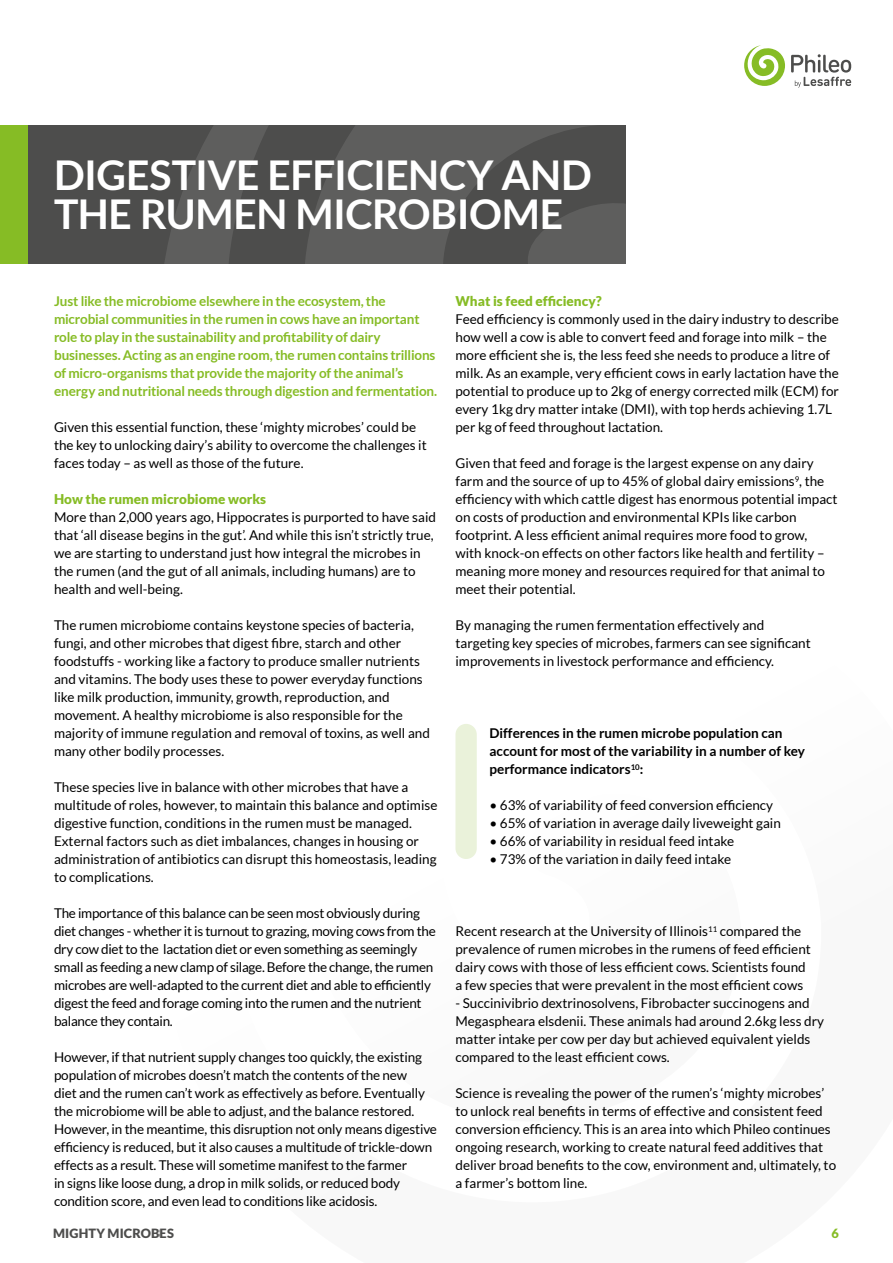
<style>
.page{position:relative;width:893px;height:1263px;background:#fff}
.page>*{position:absolute;margin:0;border:0;box-sizing:border-box;transform-origin:0 0}
.t1{font:700 41.1px/38.4px "Lato";letter-spacing:-.01em;color:#fff}
.t2{font:13.5px/18px "Lato";color:#000}
.t3{font:13.5px/18px "Lato";letter-spacing:-.02em;color:#000}
.t4{font:700 13.5px/18px "Lato";letter-spacing:-.01em;color:#86bc25}
.t5{font:700 13.5px/18px "Lato";color:#000}
.t6{font:900 13.5px "Lato";color:#86bc25}
.t7{font:900 12.75px "Lato";letter-spacing:.01em;color:#4d4d4c}
.t8{font:900 12.75px "Lato";color:#86bc25}
</style>
<div class="page">
<div style="left:0;top:126px;width:625px;height:138px;background:#4d4d4c"></div>
<svg style="left:164px;top:126px;width:461px;height:138px;fill:#5e5e5d"></svg>
<div style="left:0;top:125px;width:27px;height:139px;background:#86bc25"></div>
<svg style="left:744px;top:45px;width:41px;height:41px"></svg>
<svg style="left:791px;top:54px;width:60px;height:33px"></svg>
<div style="left:455px;top:724px;width:22px;height:135px;background:#eaf2da;border-radius:11px"></div>
<h1 class="t1" style="left:54px;top:156px;width:539px">DIGESTIVE EFFICIENCY AND<br>THE RUMEN MICROBIOME</h1>
<p class="t4" style="left:54px;top:292px;width:385px">Just like the microbiome elsewhere in the ecosystem, the microbial communities in the rumen in cows have an important role to play in the sustainability and profitability of dairy businesses. Acting as an engine room, the rumen contains trillions of micro-organisms that provide the majority of the animal’s energy and nutritional needs through digestion and fermentation.</p>
<p class="t2" style="left:54px;top:418px;width:374px">Given this essential function, these ‘mighty microbes’ could be the key to unlocking dairy’s ability to overcome the challenges it faces today – as well as those of the future.</p>
<p class="t6" style="left:54px;top:491px;width:214px">How the rumen microbiome works</p>
<p class="t2" style="left:54px;top:508px;width:383px">More than 2,000 years ago, Hippocrates is purported to have said that ‘all disease begins in the gut’. And while this isn’t strictly true, we are starting to understand just how integral the microbes in the rumen (and the gut of all animals, including humans) are to health and well-being.</p>
<p class="t2" style="left:54px;top:616px;width:377px">The rumen microbiome contains keystone species of bacteria, fungi, and other microbes that digest fibre, starch and other foodstuffs - working like a factory to produce smaller nutrients and vitamins. The body uses these to power everyday functions like milk production, immunity, growth, reproduction, and movement. A healthy microbiome is also responsible for the majority of immune regulation and removal of toxins, as well and many other bodily processes.</p>
<p class="t2" style="left:54px;top:778px;width:385px">These species live in balance with other microbes that have a multitude of roles, however, to maintain this balance and optimise digestive function, conditions in the rumen must be managed.<br>External factors such as diet imbalances, changes in housing or administration of antibiotics can disrupt this homeostasis, leading to complications.</p>
<p class="t3" style="left:54px;top:904px;width:383px">The importance of this balance can be seen most obviously during diet changes - whether it is turnout to grazing, moving cows from the dry cow diet to the lactation diet or even something as seemingly small as feeding a new clamp of silage. Before the change, the rumen microbes are well-adapted to the current diet and able to efficiently digest the feed and forage coming into the rumen and the nutrient balance they contain.</p>
<p class="t2" style="left:54px;top:1048px;width:384px">However, if that nutrient supply changes too quickly, the existing population of microbes doesn’t match the contents of the new<br>diet and the rumen can’t work as effectively as before. Eventually the microbiome will be able to adjust, and the balance restored.<br>However, in the meantime, this disruption not only means digestive efficiency is reduced, but it also causes a multitude of trickle-down effects as a result. These will sometime manifest to the farmer<br>in signs like loose dung, a drop in milk solids, or reduced body condition score, and even lead to conditions like acidosis.</p>
<p class="t6" style="left:455px;top:293px;width:148px">What is feed efficiency?</p>
<p class="t2" style="left:455px;top:310px;width:385px">Feed efficiency is commonly used in the dairy industry to describe how well a cow is able to convert feed and forage into milk – the more efficient she is, the less feed she needs to produce a litre of milk. As an example, very efficient cows in early lactation have the potential to produce up to 2kg of energy corrected milk (ECM) for every 1kg dry matter intake (DMI), with top herds achieving 1.7L per kg of feed throughout lactation.</p>
<p class="t2" style="left:455px;top:454px;width:384px">Given that feed and forage is the largest expense on any dairy farm and the source of up to 45% of global dairy emissions<sup>9</sup>, the efficiency with which cattle digest has enormous potential impact on costs of production and environmental KPIs like carbon footprint. A less efficient animal requires more food to grow,<br>with knock-on effects on other factors like health and fertility – meaning more money and resources required for that animal to meet their potential.</p>
<p class="t2" style="left:455px;top:616px;width:357px">By managing the rumen fermentation effectively and targeting key species of microbes, farmers can see significant improvements in livestock performance and efficiency.</p>
<p class="t5" style="left:489px;top:724px;width:317px">Differences in the rumen microbe population can account for most of the variability in a number of key performance indicators<sup>10</sup>:</p>
<p class="t2" style="left:489px;top:796px;width:285px">• 63% of variability of feed conversion efficiency</p>
<p class="t2" style="left:489px;top:814px;width:293px">• 65% of variation in average daily liveweight gain</p>
<p class="t2" style="left:489px;top:832px;width:246px">• 66% of variability in residual feed intake</p>
<p class="t2" style="left:489px;top:850px;width:243px">• 73% of the variation in daily feed intake</p>
<p class="t2" style="left:455px;top:922px;width:357px">Recent research at the University of Illinois<sup>11</sup> compared the prevalence of rumen microbes in the rumens of feed efficient dairy cows with those of less efficient cows. Scientists found a few species that were prevalent in the most efficient cows</p>
<p class="t2" style="left:455px;top:994px;width:370px">- Succinivibrio dextrinosolvens, Fibrobacter succinogens and Megaspheara elsdenii. These animals had around 2.6kg less dry matter intake per cow per day but achieved equivalent yields compared to the least efficient cows.</p>
<p class="t2" style="left:455px;top:1084px;width:382px">Science is revealing the power of the rumen’s ‘mighty microbes’ to unlock real benefits in terms of effective and consistent feed conversion efficiency. This is an area into which Phileo continues ongoing research, working to create natural feed additives that deliver broad benefits to the cow, environment and, ultimately, to a farmer’s bottom line.</p>
<p class="t7" style="left:53px;top:1226px;width:122px">MIGHTY MICROBES</p>
<p class="t8" style="left:832px;top:1226px;width:9px">6</p>
</div>
